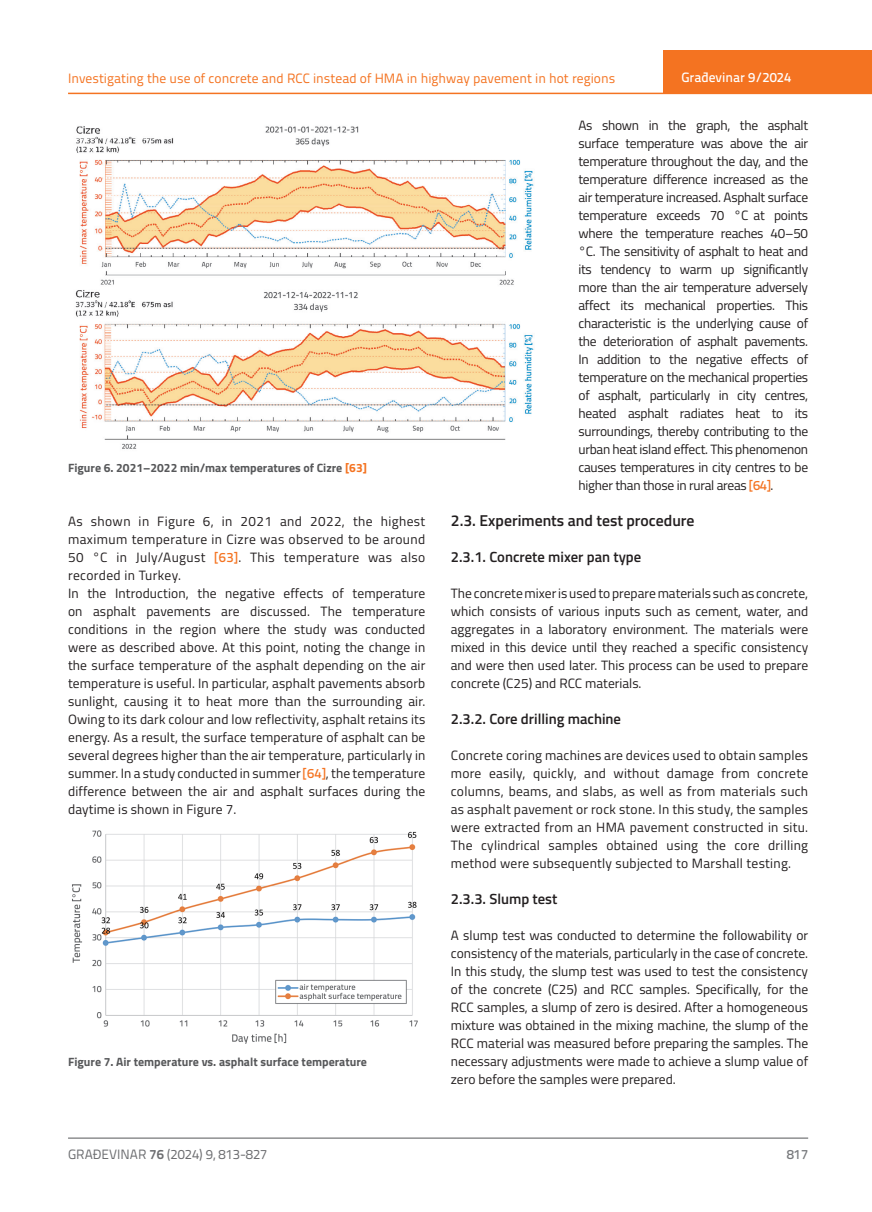
<style>
.page{position:relative;width:872px;height:1212px;background:#fff}
.page>*{position:absolute;margin:0;border:0;box-sizing:border-box;transform-origin:0 0}
.t1{font:600 15.75px "Titillium";color:#231f20}
.t2{font:600 14.7px "Titillium";color:#231f20}
.t3{font:13.5px/18px "Titillium";letter-spacing:.01em;color:#231f20;text-align:justify}
.t4{font:13.5px "Titillium Text 22 L";color:#f47321}
.t5{font:13.5px "Titillium Text 22 L";color:#6c6d70}
.t6{font:500 13.5px "Titillium Text 22 L";color:#fff}
.t7{font:500 13.5px "Titillium Text 22 L";color:#787a7d}
.t8{font:700 12px "Titillium";color:#57585a}
.s1{color:#f47321}
.s2{font-family:"Titillium Text 22 L";font-weight:500;color:#f47321}
.s3{font-weight:700}
</style>
<div class="page">
<hr style="left:68px;top:93px;width:804px;height:1px;background:#f47321">
<div style="left:663px;top:50px;width:209px;height:44px;background:#f47321"></div>
<hr style="left:68px;top:1138px;width:740px;height:1px;background:#57585a">
<img style="left:75px;top:126px;width:459px;height:323px">
<img style="left:72px;top:830px;width:346px;height:214px">
<p class="t4" style="left:68px;top:68px;width:549px">Investigating the use of concrete and RCC instead of HMA in highway pavement in hot regions</p>
<p class="t6" style="left:681px;top:67px;width:111px">Građevinar 9/2024</p>
<p class="t8" style="left:68px;top:458px;width:300px">Figure 6. 2021–2022 min/max temperatures of Cizre <span class="s1">[63]</span></p>
<p class="t3" style="left:68px;top:511px;width:359px;text-align:left">As shown in Figure 6, in 2021 and 2022, the highest maximum temperature in Cizre was observed to be around 50 °C in July/August <span class="s2">[63]</span>. This temperature was also recorded in Turkey.<br>In the Introduction, the negative effects of temperature on asphalt pavements are discussed. The temperature conditions in the region where the study was conducted were as described above. At this point, noting the change in the surface temperature of the asphalt depending on the air temperature is useful. In particular, asphalt pavements absorb sunlight, causing it to heat more than the surrounding air.<br>Owing to its dark colour and low reflectivity, asphalt retains its energy. As a result, the surface temperature of asphalt can be several degrees higher than the air temperature, particularly in summer. In a study conducted in summer <span class="s2">[64]</span>, the temperature difference between the air and asphalt surfaces during the daytime is shown in Figure 7.</p>
<p class="t8" style="left:68px;top:1053px;width:300px">Figure 7. Air temperature vs. asphalt surface temperature</p>
<p class="t3" style="left:578px;top:115px;width:231px">As shown in the graph, the asphalt surface temperature was above the air temperature throughout the day, and the temperature difference increased as the air temperature increased. Asphalt surface temperature exceeds 70 °C at points where the temperature reaches 40–50 °C. The sensitivity of asphalt to heat and its tendency to warm up significantly more than the air temperature adversely affect its mechanical properties. This characteristic is the underlying cause of the deterioration of asphalt pavements.<br>In addition to the negative effects of temperature on the mechanical properties of asphalt, particularly in city centres, heated asphalt radiates heat to its surroundings, thereby contributing to the urban heat island effect. This phenomenon causes temperatures in city centres to be higher than those in rural areas <span class="s2">[64]</span>.</p>
<p class="t1" style="left:451px;top:508px;width:245px">2.3. Experiments and test procedure</p>
<p class="t2" style="left:451px;top:546px;width:192px">2.3.1. Concrete mixer pan type</p>
<p class="t3" style="left:451px;top:583px;width:359px">The concrete mixer is used to prepare materials such as concrete, which consists of various inputs such as cement, water, and aggregates in a laboratory environment. The materials were mixed in this device until they reached a specific consistency and were then used later. This process can be used to prepare concrete (C25) and RCC materials.</p>
<p class="t2" style="left:451px;top:708px;width:172px">2.3.2. Core drilling machine</p>
<p class="t3" style="left:451px;top:746px;width:359px">Concrete coring machines are devices used to obtain samples more easily, quickly, and without damage from concrete columns, beams, and slabs, as well as from materials such as asphalt pavement or rock stone. In this study, the samples were extracted from an HMA pavement constructed in situ.<br>The cylindrical samples obtained using the core drilling method were subsequently subjected to Marshall testing.</p>
<p class="t2" style="left:451px;top:888px;width:108px">2.3.3. Slump test</p>
<p class="t3" style="left:451px;top:926px;width:359px">A slump test was conducted to determine the followability or consistency of the materials, particularly in the case of concrete.<br>In this study, the slump test was used to test the consistency of the concrete (C25) and RCC samples. Specifically, for the RCC samples, a slump of zero is desired. After a homogeneous mixture was obtained in the mixing machine, the slump of the RCC material was measured before preparing the samples. The necessary adjustments were made to achieve a slump value of zero before the samples were prepared.</p>
<p class="t5" style="left:68px;top:1144px;width:201px">GRAĐEVINAR <span class="s3">76</span> (2024) 9, 813-827</p>
<p class="t7" style="left:786px;top:1144px;width:23px">817</p>
</div>
